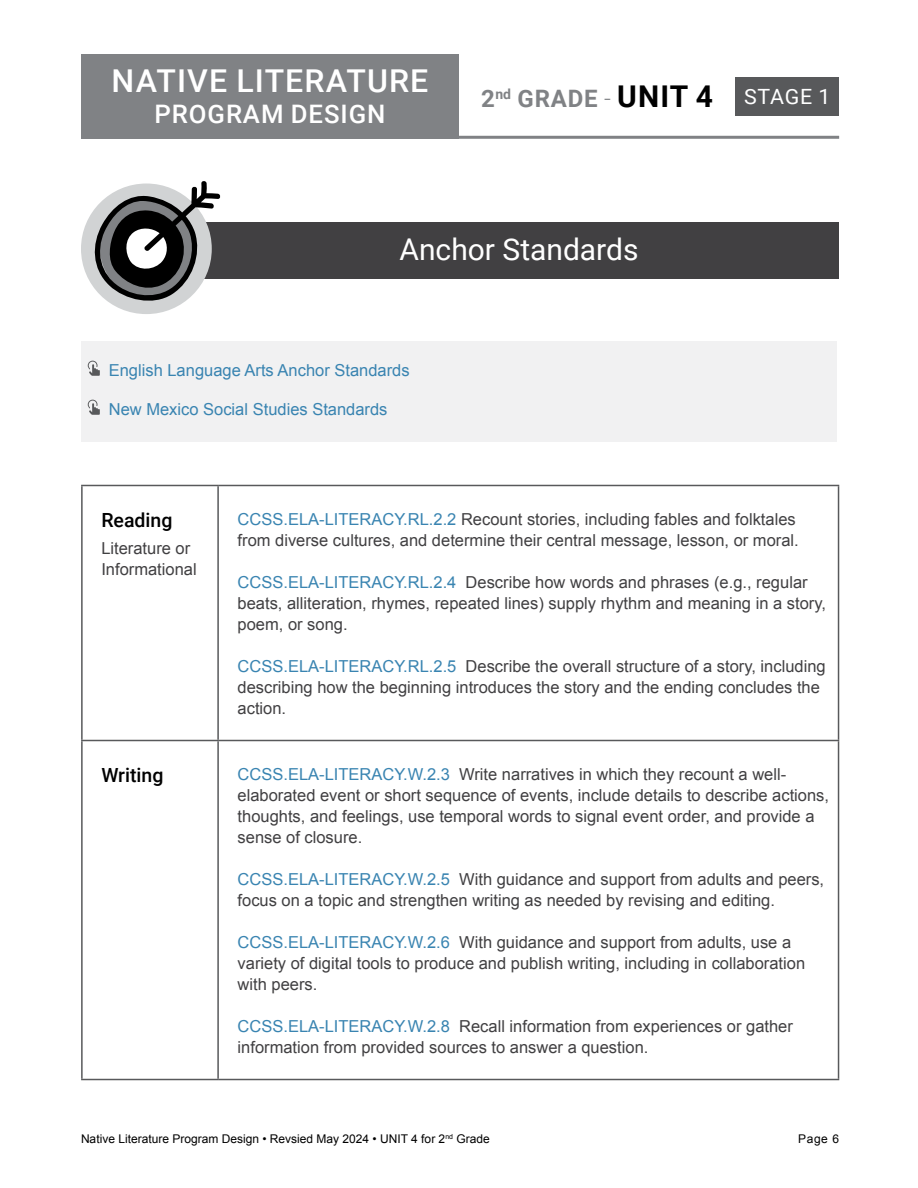
<style>
.page{position:relative;width:918px;height:1188px;background:#fff}
.page>*{position:absolute;margin:0;border:0;box-sizing:border-box;transform-origin:0 0}
.t1{font:500 31.5px "Roboto";letter-spacing:.035em;color:#fff}
.t2{font:30px "Roboto";color:#fff}
.t3{font:500 25.5px "Roboto";letter-spacing:.035em;color:#fff}
.t4{font:700 24px "Roboto";letter-spacing:.035em;color:#808285}
.t5{font:500 19.5px "Roboto";color:#000}
.t6{font:16.5px/21px "Arial";color:#414042}
.t7{font:16.5px "Arial";color:#3984b1}
.t8{font:12px "Arial";color:#000}
.s1{font-weight:300}
.s2{font-size:30px;color:#000}
.s3{font-weight:400;font-size:21px;color:#fff}
.s4{color:#3984b1}
</style>
<div class="page">
<div style="left:81px;top:54px;width:378px;height:85px;background:#808285"></div>
<hr style="left:81px;top:136px;width:758px;height:3px;background:#808285">
<div style="left:735px;top:77px;width:104px;height:39px;background:#58595b"></div>
<div style="left:200px;top:222px;width:638px;height:56px;background:#414042"></div>
<div style="left:81px;top:184px;width:131px;height:130px;background:#d1d3d4;border-radius:50%"></div>
<svg style="left:91px;top:181px;width:130px;height:125px"></svg>
<hr style="left:81px;top:485px;width:137px;height:1px;background:#58595b">
<hr style="left:81px;top:486px;width:2px;height:254px;background:#58595b">
<hr style="left:218px;top:485px;width:621px;height:1px;background:#58595b">
<hr style="left:217px;top:486px;width:2px;height:254px;background:#58595b">
<hr style="left:838px;top:486px;width:1px;height:254px;background:#58595b">
<hr style="left:81px;top:740px;width:137px;height:1px;background:#58595b">
<hr style="left:81px;top:741px;width:2px;height:338px;background:#58595b">
<hr style="left:218px;top:740px;width:621px;height:1px;background:#58595b">
<hr style="left:217px;top:741px;width:2px;height:338px;background:#58595b">
<hr style="left:838px;top:741px;width:1px;height:338px;background:#58595b">
<hr style="left:81px;top:1079px;width:137px;height:1px;background:#58595b">
<hr style="left:218px;top:1079px;width:621px;height:1px;background:#58595b">
<div style="left:81px;top:341px;width:756px;height:100px;background:#f1f1f2"></div>
<svg style="left:88px;top:361px;width:12px;height:15px"></svg>
<svg style="left:88px;top:400px;width:12px;height:15px"></svg>
<h1 class="t1" style="left:112px;top:59px;width:318px">NATIVE LITERATURE</h1>
<h3 class="t3" style="left:155px;top:96px;width:232px">PROGRAM DESIGN</h3>
<h3 class="t4" style="left:481px;top:82px;width:351px">2<sup>nd</sup> GRADE <span class="s1">-</span> <span class="s2">UNIT 4</span> <span class="s3">STAGE 1</span></h3>
<h2 class="t2" style="left:400px;top:228px;width:241px">Anchor Standards</h2>
<p class="t7" style="left:109px;top:359px;width:302px">English Language Arts Anchor Standards</p>
<p class="t7" style="left:109px;top:398px;width:280px">New Mexico Social Studies Standards</p>
<p class="t5" style="left:101px;top:507px;width:73px">Reading</p>
<p class="t6" style="left:101px;top:538px;width:97px">Literature or<br>Informational</p>
<p class="t6" style="left:238px;top:508px;width:563px"><span class="s4">CCSS.ELA-LITERACY.RL.2.2</span> Recount stories, including fables and folktales from diverse cultures, and determine their central message, lesson, or moral.</p>
<p class="t6" style="left:238px;top:571px;width:590px"><span class="s4">CCSS.ELA-LITERACY.RL.2.4</span> Describe how words and phrases (e.g., regular beats, alliteration, rhymes, repeated lines) supply rhythm and meaning in a story, poem, or song.</p>
<p class="t6" style="left:238px;top:655px;width:590px"><span class="s4">CCSS.ELA-LITERACY.RL.2.5</span> Describe the overall structure of a story, including describing how the beginning introduces the story and the ending concludes the action.</p>
<p class="t5" style="left:101px;top:762px;width:64px">Writing</p>
<p class="t6" style="left:238px;top:763px;width:593px"><span class="s4">CCSS.ELA-LITERACY.W.2.3</span> Write narratives in which they recount a well&shy;elaborated event or short sequence of events, include details to describe actions, thoughts, and feelings, use temporal words to signal event order, and provide a sense of closure.</p>
<p class="t6" style="left:238px;top:868px;width:588px"><span class="s4">CCSS.ELA-LITERACY.W.2.5</span> With guidance and support from adults and peers, focus on a topic and strengthen writing as needed by revising and editing.</p>
<p class="t6" style="left:238px;top:931px;width:569px"><span class="s4">CCSS.ELA-LITERACY.W.2.6</span> With guidance and support from adults, use a variety of digital tools to produce and publish writing, including in collaboration with peers.</p>
<p class="t6" style="left:238px;top:1015px;width:557px"><span class="s4">CCSS.ELA-LITERACY.W.2.8</span> Recall information from experiences or gather information from provided sources to answer a question.</p>
<p class="t8" style="left:81px;top:1131px;width:410px">Native Literature Program Design • Revsied May 2024 • UNIT 4 for 2<sup>nd</sup> Grade</p>
<p class="t8" style="left:798px;top:1131px;width:43px">Page 6</p>
</div>
